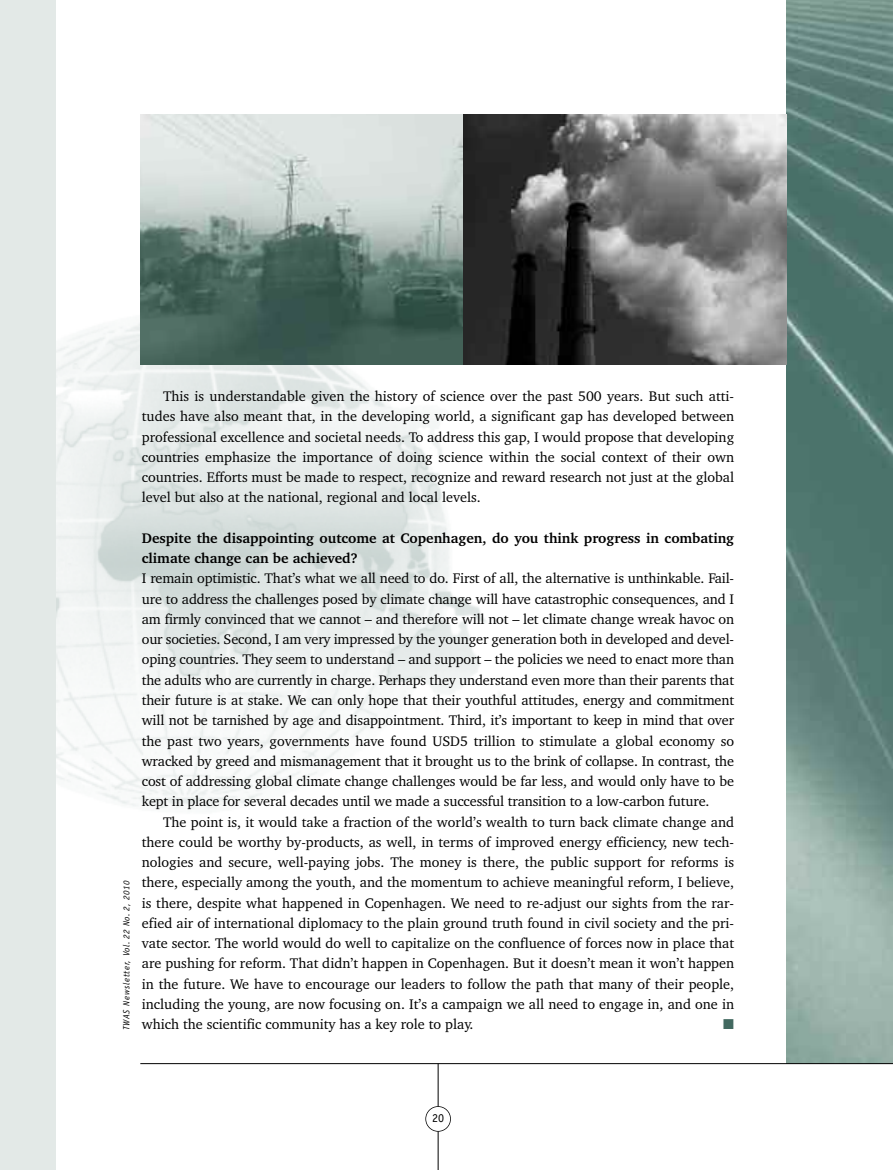
<style>
.page{position:relative;width:893px;height:1170px;background:#fff}
.page>*{position:absolute;margin:0;border:0;box-sizing:border-box;transform-origin:0 0}
.t1{font:14.25px/20.2px "Charter BT";color:#000;text-align:justify}
.t2{font:700 14.25px/20.2px "Charter BT";color:#000}
.t3{font:14.25px "Zapf Dingbats";color:#426960}
.t4{font:12px "Officina Sans";color:#000}
.t5{font:italic 9px "Officina Sans";letter-spacing:.05em;color:#000}
</style>
<div class="page">
<img style="left:55px;top:304px;width:431px;height:515px">
<div style="left:0;top:0;width:55px;height:1169px;background:#e3e9e7"></div>
<hr style="left:438px;top:1063px;width:1px;height:106px;background:#000">
<div style="left:426px;top:1106px;width:24px;height:25px;background:#fff;border-radius:50%"></div>
<div style="left:425px;top:1106px;width:26px;height:25px;border:2px solid #000;border-radius:50%"></div>
<img style="left:787px;top:0;width:106px;height:1063px">
<img style="left:140px;top:115px;width:323px;height:250px">
<svg style="left:463px;top:115px;width:324px;height:250px;background:#626262"></svg>
<hr style="left:140px;top:1063px;width:753px;height:1px;background:#000">
<p class="t5" style="left:123px;top:1030px;width:151px;rotate:-90deg">TWAS Newsletter, Vol. 22 No. 2, 2010</p>
<p class="t1" style="left:142px;top:387px;width:594px;text-indent:21px">This is understandable given the history of science over the past 500 years. But such atti&shy;tudes have also meant that, in the developing world, a significant gap has developed between professional excellence and societal needs. To address this gap, I would propose that developing countries emphasize the importance of doing science within the social context of their own countries. Efforts must be made to respect, recognize and reward research not just at the global level but also at the national, regional and local levels.</p>
<p class="t2" style="left:142px;top:529px;width:594px">Despite the disappointing outcome at Copenhagen, do you think progress in combating climate change can be achieved?</p>
<p class="t1" style="left:142px;top:569px;width:594px">I remain optimistic. That’s what we all need to do. First of all, the alternative is unthinkable. Fail&shy;ure to address the challenges posed by climate change will have catastrophic consequences, and I am firmly convinced that we cannot – and therefore will not – let climate change wreak havoc on our societies. Second, I am very impressed by the younger generation both in developed and devel&shy;oping countries. They seem to understand – and support – the policies we need to enact more than the adults who are currently in charge. Perhaps they understand even more than their parents that their future is at stake. We can only hope that their youthful attitudes, energy and commitment will not be tarnished by age and disappointment. Third, it’s important to keep in mind that over the past two years, governments have found USD5 trillion to stimulate a global economy so wracked by greed and mismanagement that it brought us to the brink of collapse. In contrast, the cost of addressing global climate change challenges would be far less, and would only have to be kept in place for several decades until we made a successful transition to a low-carbon future.</p>
<p class="t1" style="left:142px;top:812px;width:594px;text-indent:21px">The point is, it would take a fraction of the world’s wealth to turn back climate change and there could be worthy by-products, as well, in terms of improved energy efficiency, new tech&shy;nologies and secure, well-paying jobs. The money is there, the public support for reforms is there, especially among the youth, and the momentum to achieve meaningful reform, I believe, is there, despite what happened in Copenhagen. We need to re-adjust our sights from the rar&shy;efied air of international diplomacy to the plain ground truth found in civil society and the pri&shy;vate sector. The world would do well to capitalize on the confluence of forces now in place that are pushing for reform. That didn’t happen in Copenhagen. But it doesn’t mean it won’t happen in the future. We have to encourage our leaders to follow the path that many of their people, including the young, are now focusing on. It’s a campaign we all need to engage in, and one in which the scientific community has a key role to play.</p>
<p class="t3" style="left:723px;top:1015px;width:12px">■</p>
<p class="t4" style="left:432px;top:1113px;width:13px">20</p>
</div>
